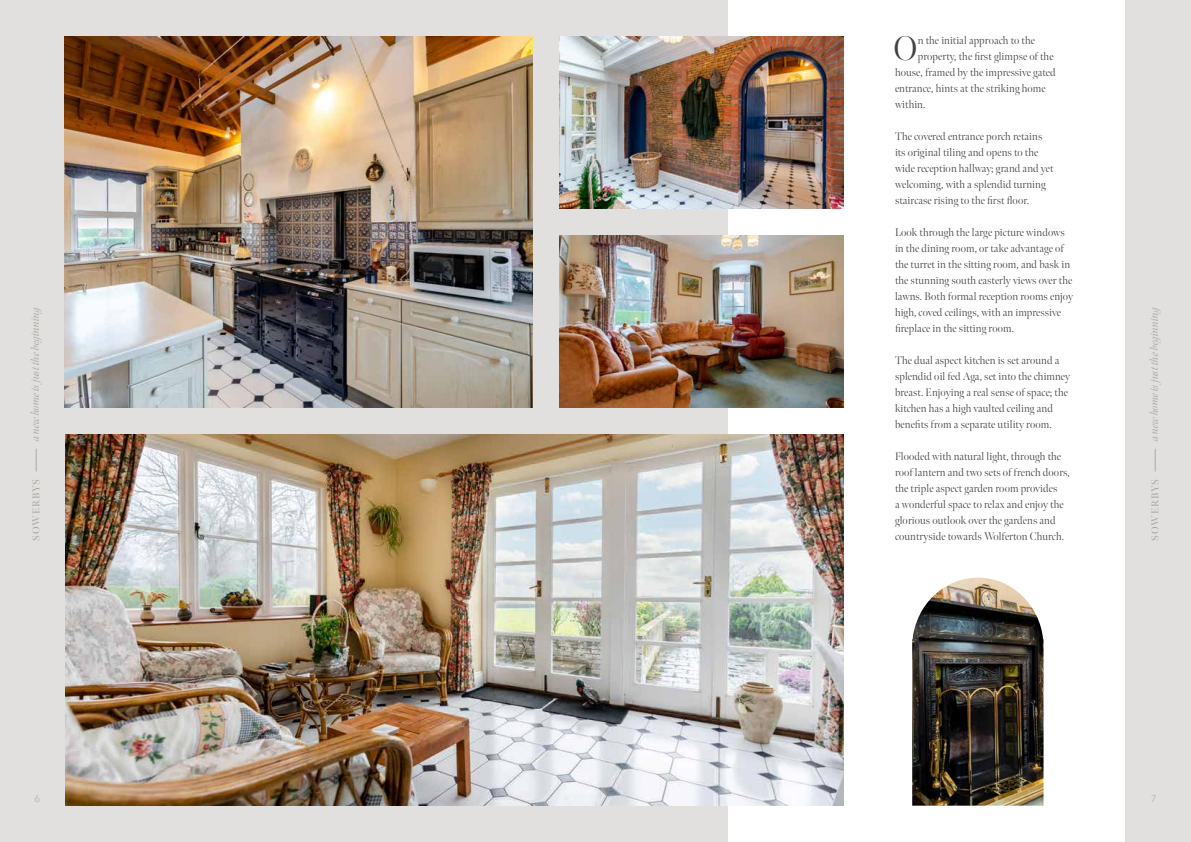
<style>
.page{position:relative;width:1191px;height:842px;background:#fff}
.page>*{position:absolute;margin:0;border:0;box-sizing:border-box;transform-origin:0 0}
.t1{font:300 34px "Meno Banner";color:#434141}
.t2{font:300 11px/16px "Meno Banner";letter-spacing:.01em;color:#434141}
.t3{font:italic 11px "Meno Banner";letter-spacing:-.01em;color:#ada8a0}
.t4{font:600 10px "Meno Banner";letter-spacing:.08em;color:#ada8a0}
.t5{font:300 10px "Quasimoda";color:#ada8a0}
</style>
<div class="page">
<div style="left:0;top:0;width:595px;height:842px;background:#e2e0df"></div>
<div style="left:595px;top:0;width:596px;height:842px;background:#e2e0df"></div>
<svg style="left:36px;top:449px;width:1px;height:22px"></svg>
<svg style="left:1155px;top:449px;width:1px;height:22px"></svg>
<div style="left:728px;top:0;width:396px;height:842px;background:#fff"></div>
<img style="left:65px;top:36px;width:467px;height:371px">
<img style="left:66px;top:434px;width:778px;height:372px">
<img style="left:559px;top:36px;width:285px;height:172px">
<img style="left:559px;top:235px;width:285px;height:172px">
<img style="left:912px;top:578px;width:131px;height:228px">
<h1 class="t1" style="left:893px;top:28px;width:25px">O</h1>
<p class="t2" style="left:918px;top:33px;width:119px">n the initial approach to the</p>
<p class="t2" style="left:918px;top:49px;width:137px">property, the first glimpse of the</p>
<p class="t2" style="left:895px;top:65px;width:162px">house, framed by the impressive gated</p>
<p class="t2" style="left:895px;top:81px;width:152px">entrance, hints at the striking home</p>
<p class="t2" style="left:895px;top:97px;width:32px">within.</p>
<p class="t2" style="left:895px;top:129px;width:160px">The covered entrance porch retains its original tiling and opens to the wide reception hallway; grand and yet welcoming, with a splendid turning staircase rising to the first floor.</p>
<p class="t2" style="left:895px;top:225px;width:180px">Look through the large picture windows in the dining room, or take advantage of the turret in the sitting room, and bask in the stunning south easterly views over the lawns. Both formal reception rooms enjoy high, coved ceilings, with an impressive fireplace in the sitting room.</p>
<p class="t2" style="left:895px;top:353px;width:177px">The dual aspect kitchen is set around a splendid oil fed Aga, set into the chimney breast. Enjoying a real sense of space; the kitchen has a high vaulted ceiling and benefits from a separate utility room.</p>
<p class="t2" style="left:895px;top:449px;width:176px">Flooded with natural light, through the roof lantern and two sets of french doors, the triple aspect garden room provides<br>a wonderful space to relax and enjoy the glorious outlook over the gardens and countryside towards Wolferton Church.</p>
<p class="t3" style="left:29px;top:441px;width:138px;rotate:-90deg">a new home is just the beginning</p>
<p class="t3" style="left:1147px;top:441px;width:138px;rotate:-90deg">a new home is just the beginning</p>
<p class="t4" style="left:30px;top:541px;width:63px;rotate:-90deg">SOWERBYS</p>
<p class="t4" style="left:1149px;top:541px;width:63px;rotate:-90deg">SOWERBYS</p>
<p class="t5" style="left:35px;top:791px;width:7px">6</p>
<p class="t5" style="left:1151px;top:791px;width:6px">7</p>
</div>
